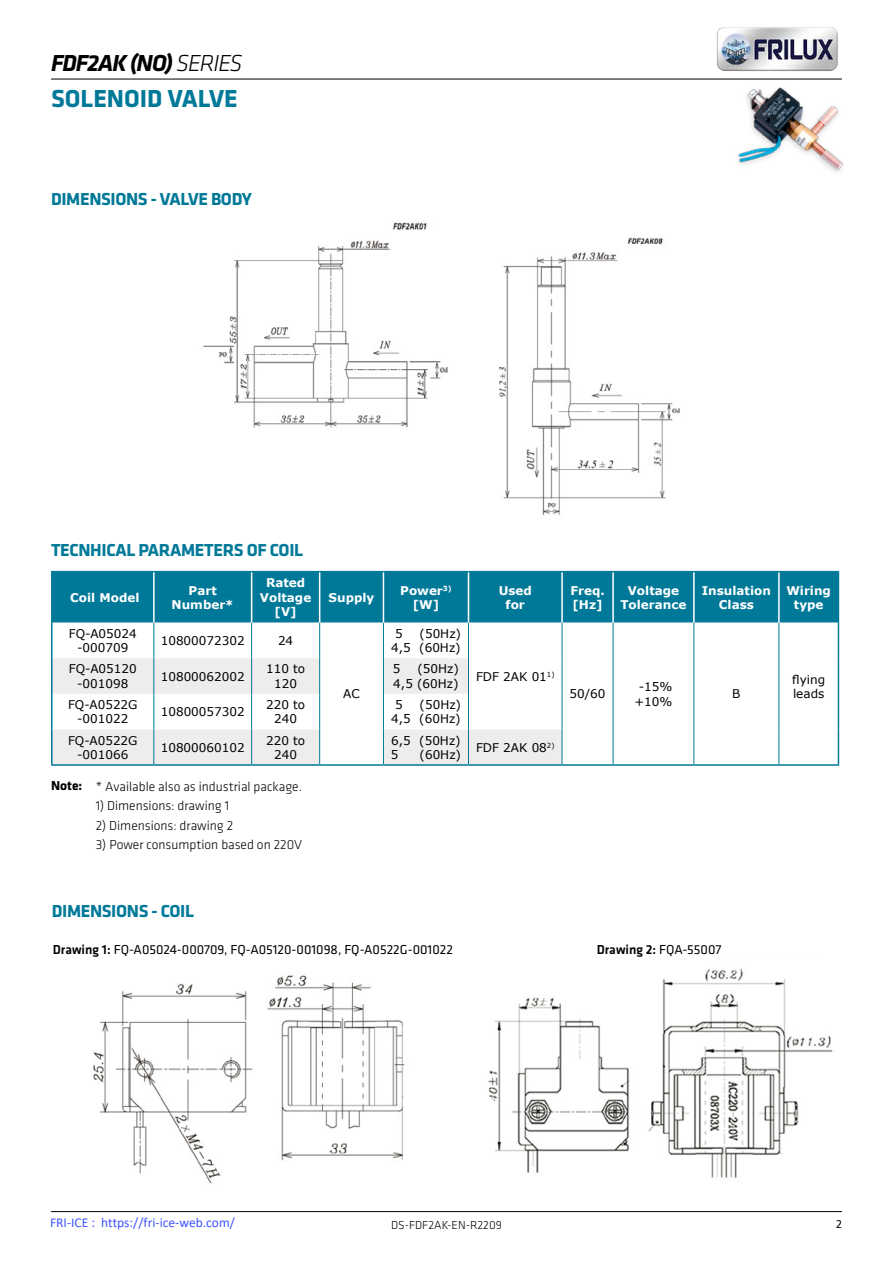
<style>
.page{position:relative;width:893px;height:1263px;background:#fff}
.page>*{position:absolute;margin:0;border:0;box-sizing:border-box;transform-origin:0 0}
.t1{font:700 25.5px "Klavika";color:#007999}
.t2{font:italic 700 24px "Klavika";letter-spacing:-.04em;color:#000}
.t3{font:700 18px "Klavika";letter-spacing:-.02em;color:#007999}
.t4{font:300 13.5px "Klavika";color:#000}
.t5{font:13.5px "Klavika";color:#000}
.t6{font:13.5px "Calibri";color:#4055ff}
.t7{font:500 13.5px "Klavika";color:#000}
.t8{font:700 13.5px "Klavika";color:#000}
.t9{font:12px/14.4px "Verdana";color:#000;text-align:center}
.t10{font:700 12px/14.4px "Verdana";color:#fff;text-align:center}
.t11{font:300 12px "Klavika";color:#000}
.t12{font:12px "Klavika";color:#000}
.s1{font-weight:300}
.s2{font-weight:500}
.s3{font-weight:400}
</style>
<div class="page">
<hr style="left:51px;top:1211px;width:791px;height:1px;background:#000">
<img style="left:738px;top:87px;width:106px;height:85px">
<img style="left:203px;top:222px;width:477px;height:293px">
<div style="left:53px;top:572px;width:785px;height:51px;background:#007999"></div>
<svg style="left:154px;top:623px;width:684px;height:141px"></svg>
<svg style="left:53px;top:658px;width:415px;height:36px"></svg>
<svg style="left:53px;top:729px;width:509px;height:35px"></svg>
<hr style="left:320px;top:764px;width:63px;height:2px;background:#007999">
<hr style="left:562px;top:764px;width:51px;height:2px;background:#007999">
<hr style="left:613px;top:764px;width:81px;height:2px;background:#007999">
<hr style="left:694px;top:764px;width:85px;height:2px;background:#007999">
<hr style="left:779px;top:764px;width:60px;height:2px;background:#007999">
<hr style="left:153px;top:623px;width:1px;height:35px;background:#007999">
<hr style="left:153px;top:658px;width:1px;height:36px;background:#007999">
<hr style="left:153px;top:694px;width:1px;height:35px;background:#007999">
<hr style="left:153px;top:729px;width:1px;height:35px;background:#007999">
<hr style="left:251px;top:623px;width:1px;height:35px;background:#007999">
<hr style="left:251px;top:658px;width:1px;height:36px;background:#007999">
<hr style="left:251px;top:694px;width:1px;height:35px;background:#007999">
<hr style="left:251px;top:729px;width:1px;height:35px;background:#007999">
<hr style="left:319px;top:623px;width:1px;height:35px;background:#007999">
<hr style="left:319px;top:658px;width:1px;height:36px;background:#007999">
<hr style="left:319px;top:694px;width:1px;height:35px;background:#007999">
<hr style="left:319px;top:729px;width:1px;height:35px;background:#007999">
<hr style="left:383px;top:623px;width:1px;height:35px;background:#007999">
<hr style="left:383px;top:658px;width:1px;height:36px;background:#007999">
<hr style="left:383px;top:694px;width:1px;height:35px;background:#007999">
<hr style="left:383px;top:729px;width:1px;height:35px;background:#007999">
<hr style="left:468px;top:623px;width:1px;height:35px;background:#007999">
<hr style="left:468px;top:658px;width:1px;height:36px;background:#007999">
<hr style="left:468px;top:694px;width:1px;height:35px;background:#007999">
<hr style="left:468px;top:729px;width:1px;height:35px;background:#007999">
<hr style="left:562px;top:623px;width:1px;height:35px;background:#007999">
<hr style="left:562px;top:658px;width:1px;height:36px;background:#007999">
<hr style="left:562px;top:694px;width:1px;height:35px;background:#007999">
<hr style="left:562px;top:729px;width:1px;height:35px;background:#007999">
<hr style="left:613px;top:623px;width:1px;height:35px;background:#007999">
<hr style="left:613px;top:658px;width:1px;height:36px;background:#007999">
<hr style="left:613px;top:694px;width:1px;height:35px;background:#007999">
<hr style="left:613px;top:729px;width:1px;height:35px;background:#007999">
<hr style="left:693px;top:623px;width:1px;height:35px;background:#007999">
<hr style="left:693px;top:658px;width:1px;height:36px;background:#007999">
<hr style="left:693px;top:694px;width:1px;height:35px;background:#007999">
<hr style="left:693px;top:729px;width:1px;height:35px;background:#007999">
<hr style="left:778px;top:623px;width:1px;height:35px;background:#007999">
<hr style="left:778px;top:658px;width:1px;height:36px;background:#007999">
<hr style="left:778px;top:694px;width:1px;height:35px;background:#007999">
<hr style="left:778px;top:729px;width:1px;height:35px;background:#007999">
<hr style="left:51px;top:571px;width:103px;height:1px;background:#007999">
<hr style="left:51px;top:572px;width:2px;height:51px;background:#007999">
<hr style="left:154px;top:571px;width:98px;height:1px;background:#007999">
<hr style="left:252px;top:571px;width:68px;height:1px;background:#007999">
<hr style="left:320px;top:571px;width:63px;height:1px;background:#007999">
<hr style="left:383px;top:571px;width:85px;height:1px;background:#007999">
<hr style="left:468px;top:571px;width:94px;height:1px;background:#007999">
<hr style="left:562px;top:571px;width:51px;height:1px;background:#007999">
<hr style="left:613px;top:571px;width:81px;height:1px;background:#007999">
<hr style="left:694px;top:571px;width:85px;height:1px;background:#007999">
<hr style="left:779px;top:571px;width:60px;height:1px;background:#007999">
<hr style="left:838px;top:572px;width:1px;height:51px;background:#007999">
<hr style="left:51px;top:623px;width:2px;height:35px;background:#007999">
<hr style="left:838px;top:623px;width:1px;height:35px;background:#007999">
<hr style="left:838px;top:658px;width:1px;height:36px;background:#007999">
<hr style="left:838px;top:694px;width:1px;height:35px;background:#007999">
<hr style="left:838px;top:729px;width:1px;height:35px;background:#007999">
<hr style="left:51px;top:658px;width:2px;height:36px;background:#007999">
<hr style="left:51px;top:694px;width:2px;height:35px;background:#007999">
<hr style="left:51px;top:729px;width:2px;height:35px;background:#007999">
<hr style="left:51px;top:764px;width:103px;height:2px;background:#007999">
<hr style="left:154px;top:764px;width:98px;height:2px;background:#007999">
<hr style="left:252px;top:764px;width:68px;height:2px;background:#007999">
<hr style="left:383px;top:764px;width:85px;height:2px;background:#007999">
<hr style="left:468px;top:764px;width:94px;height:2px;background:#007999">
<hr style="left:153px;top:572px;width:2px;height:51px;background:#fff">
<hr style="left:251px;top:572px;width:1px;height:51px;background:#fff">
<hr style="left:319px;top:572px;width:1px;height:51px;background:#fff">
<hr style="left:383px;top:572px;width:1px;height:51px;background:#fff">
<hr style="left:468px;top:572px;width:1px;height:51px;background:#fff">
<hr style="left:561px;top:572px;width:2px;height:51px;background:#fff">
<hr style="left:612px;top:572px;width:2px;height:51px;background:#fff">
<hr style="left:693px;top:572px;width:2px;height:51px;background:#fff">
<hr style="left:778px;top:572px;width:2px;height:51px;background:#fff">
<hr style="left:51px;top:79px;width:791px;height:1px;background:#000">
<img style="left:93px;top:975px;width:312px;height:209px">
<img style="left:488px;top:968px;width:345px;height:210px">
<img style="left:717px;top:27px;width:121px;height:44px">
<h2 class="t2" style="left:51px;top:50px;width:193px">FDF2AK (NO) <span class="s1">SERIES</span></h2>
<h1 class="t1" style="left:51px;top:84px;width:188px">SOLENOID VALVE</h1>
<h3 class="t3" style="left:51px;top:189px;width:202px">DIMENSIONS - VALVE BODY</h3>
<h3 class="t3" style="left:51px;top:541px;width:254px">TECNHICAL PARAMETERS OF COIL</h3>
<p class="t10" style="left:70px;top:590px;width:71px">Coil Model</p>
<p class="t10" style="left:172px;top:583px;width:64px">Part<br>Number*</p>
<p class="t10" style="left:260px;top:576px;width:53px">Rated<br>Voltage [V]</p>
<p class="t9" style="left:69px;top:626px;width:69px">FQ-A05024 -000709</p>
<p class="t9" style="left:161px;top:634px;width:85px">10800072302</p>
<p class="t9" style="left:278px;top:634px;width:17px">24</p>
<p class="t10" style="left:329px;top:590px;width:47px">Supply</p>
<p class="t10" style="left:400px;top:583px;width:53px">Power<sup>3) </sup>[W]</p>
<p class="t10" style="left:499px;top:583px;width:35px">Used for</p>
<p class="t10" style="left:570px;top:583px;width:36px;text-align:left">Freq. [Hz]</p>
<p class="t10" style="left:620px;top:583px;width:68px">Voltage<br>Tolerance</p>
<p class="t10" style="left:702px;top:583px;width:71px">Insulation<br>Class</p>
<p class="t10" style="left:786px;top:583px;width:46px">Wiring type</p>
<p class="t9" style="left:391px;top:626px;width:71px;text-align:right">(50Hz)<br>4,5 (60Hz)</p>
<p class="t9" style="left:395px;top:626px;width:9px">5</p>
<p class="t9" style="left:393px;top:662px;width:67px;text-align:right">(50Hz)<br>4,5 (60Hz)</p>
<p class="t9" style="left:69px;top:662px;width:69px">FQ-A05120 -001098</p>
<p class="t9" style="left:161px;top:669px;width:85px">10800062002</p>
<p class="t9" style="left:266px;top:662px;width:41px">110 to<br>120</p>
<p class="t9" style="left:393px;top:662px;width:9px">5</p>
<p class="t9" style="left:343px;top:687px;width:18px">AC</p>
<p class="t9" style="left:391px;top:698px;width:71px;text-align:right">(50Hz)<br>4,5 (60Hz)</p>
<p class="t9" style="left:68px;top:698px;width:71px">FQ-A0522G -001022</p>
<p class="t9" style="left:161px;top:705px;width:85px">10800057302</p>
<p class="t9" style="left:266px;top:698px;width:41px">220 to<br>240</p>
<p class="t9" style="left:395px;top:698px;width:9px">5</p>
<p class="t9" style="left:68px;top:733px;width:71px">FQ-A0522G -001066</p>
<p class="t9" style="left:161px;top:740px;width:85px">10800060102</p>
<p class="t9" style="left:266px;top:733px;width:41px">220 to<br>240</p>
<p class="t9" style="left:391px;top:733px;width:71px;text-align:left">6,5 (50Hz)<br>5</p>
<p class="t9" style="left:420px;top:748px;width:43px">(60Hz)</p>
<p class="t8" style="left:51px;top:778px;width:33px">Note:</p>
<p class="t4" style="left:96px;top:780px;width:208px">* Available also as industrial package.</p>
<p class="t4" style="left:96px;top:798px;width:135px">1) Dimensions: drawing 1</p>
<p class="t4" style="left:96px;top:818px;width:139px">2) Dimensions: drawing 2</p>
<p class="t4" style="left:96px;top:837px;width:208px">3) Power consumption based on 220V</p>
<p class="t9" style="left:476px;top:669px;width:80px">FDF 2AK 01<sup>1)</sup></p>
<p class="t9" style="left:476px;top:740px;width:80px">FDF 2AK 08<sup>2)</sup></p>
<p class="t9" style="left:570px;top:687px;width:37px">50/60</p>
<p class="t9" style="left:634px;top:680px;width:39px">-15% +10%</p>
<p class="t9" style="left:732px;top:687px;width:10px">B</p>
<h3 class="t3" style="left:52px;top:901px;width:144px">DIMENSIONS - COIL</h3>
<p class="t5" style="left:53px;top:942px;width:402px"><span class="s2">Drawing 1:</span> FQ-A05024-000709, FQ-A05120-001098, FQ-A0522G-001022</p>
<p class="t7" style="left:597px;top:942px;width:126px">Drawing 2: <span class="s3">FQA-55007</span></p>
<p class="t9" style="left:792px;top:673px;width:34px;text-align:left">flying leads</p>
<p class="t6" style="left:50px;top:1213px;width:186px">FRI-ICE : https://fri-ice-web.com/</p>
<p class="t11" style="left:391px;top:1219px;width:112px">DS-FDF2AK-EN-R2209</p>
<p class="t12" style="left:836px;top:1217px;width:7px">2</p>
</div>
